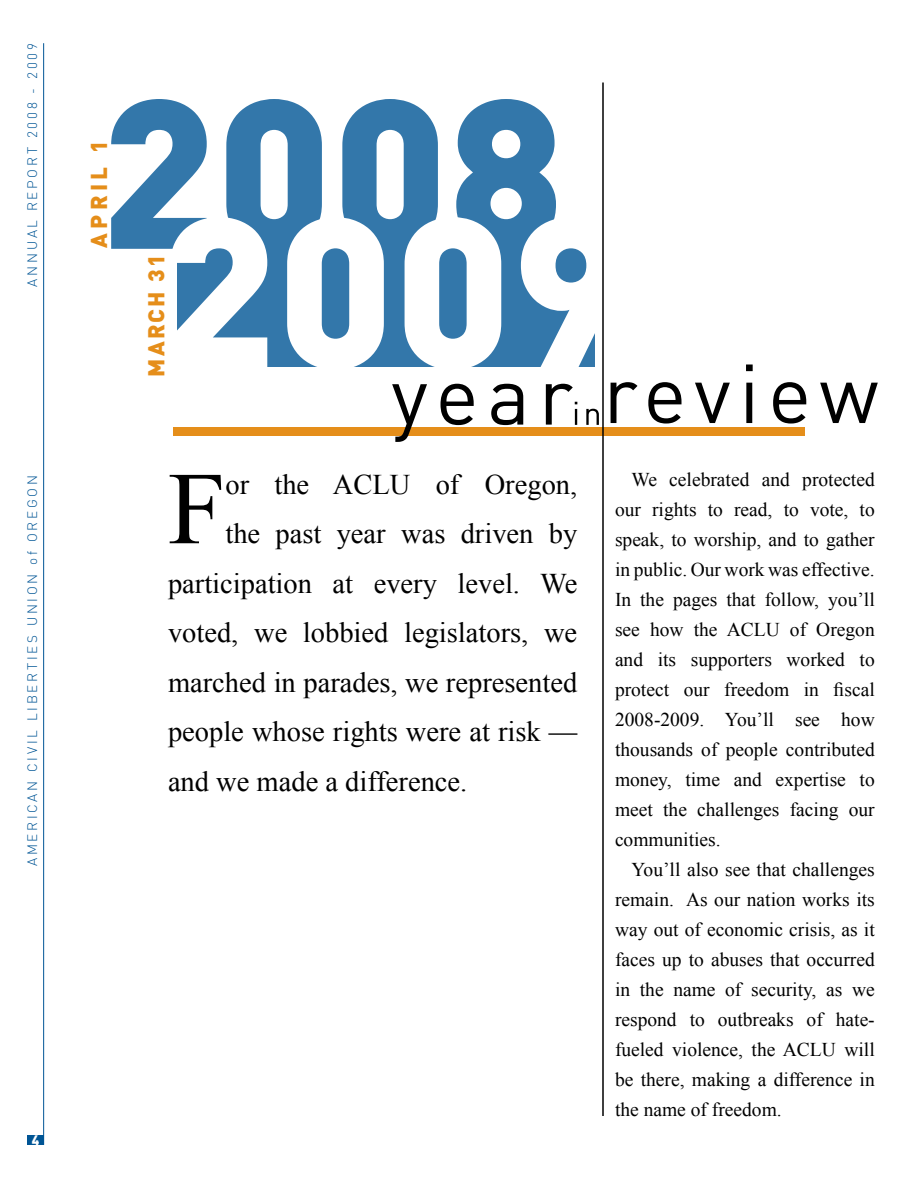
<style>
.page{position:relative;width:918px;height:1188px;background:#fff}
.page>*{position:absolute;margin:0;border:0;box-sizing:border-box;transform-origin:0 0}
.t1{font:103.2px "Times New Roman";color:#000}
.t2{font:28.5px "Times New Roman";color:#000}
.t3{font:900 22.5px "DIN";letter-spacing:.1em;color:#e58e1a}
.t4{font:19.5px/30px "Times New Roman";color:#000;text-align:justify}
.t5{font:300 13.5px "DIN";letter-spacing:.2em;color:#005595}
.t6{font:900 13.5px "DIN";color:#fff}
</style>
<div class="page">
<hr style="left:43px;top:43px;width:1px;height:1102px;background:#005595">
<div style="left:27px;top:1136px;width:17px;height:9px;background:#005595"></div>
<div style="left:173px;top:428px;width:631px;height:8px;background:#e58e1a"></div>
<svg style="left:111px;top:99px;width:445px;height:150px;fill:#37a"></svg>
<svg style="left:171px;top:217px;width:424px;height:150px"></svg>
<svg style="left:392px;top:384px;width:207px;height:58px"></svg>
<svg style="left:611px;top:364px;width:267px;height:60px"></svg>
<hr style="left:602px;top:82px;width:2px;height:1034px;background:#000">
<p class="t5" style="left:24px;top:287px;width:245px;rotate:-90deg">ANNUAL REPORT 2008 - 2009</p>
<p class="t5" style="left:24px;top:866px;width:392px;rotate:-90deg">AMERICAN CIVIL LIBERTIES UNION of OREGON</p>
<p class="t6" style="left:32px;top:1131px;width:9px">4</p>
<p class="t3" style="left:84px;top:248px;width:110px;rotate:-90deg">APRIL 1</p>
<p class="t3" style="left:141px;top:377px;width:124px;rotate:-90deg">MARCH 31</p>
<h1 class="t1" style="left:168px;top:439px;width:59px">F</h1>
<h2 class="t2" style="left:225px;top:465px;width:353px">or the ACLU of Oregon,</h2>
<h2 class="t2" style="left:225px;top:515px;width:353px">the past year was driven by</h2>
<h2 class="t2" style="left:168px;top:564px;width:411px">participation at every level. We</h2>
<h2 class="t2" style="left:168px;top:614px;width:411px">voted, we lobbied legislators, we</h2>
<h2 class="t2" style="left:168px;top:663px;width:411px">marched in parades, we represented</h2>
<h2 class="t2" style="left:168px;top:713px;width:411px">people whose rights were at risk —</h2>
<h2 class="t2" style="left:168px;top:762px;width:301px">and we made a difference.</h2>
<p class="t4" style="left:615px;top:464px;width:261px;text-indent:16px">We celebrated and protected our rights to read, to vote, to speak, to worship, and to gather in public. Our work was effective.<br>In the pages that follow, you’ll see how the ACLU of Oregon and its supporters worked to protect our freedom in fiscal 2008-2009. You’ll see how thousands of people contributed money, time and expertise to meet the challenges facing our communities.</p>
<p class="t4" style="left:615px;top:854px;width:261px;text-indent:16px">You’ll also see that challenges remain. As our nation works its way out of economic crisis, as it faces up to abuses that occurred in the name of security, as we respond to outbreaks of hate&shy;fueled violence, the ACLU will be there, making a difference in the name of freedom.</p>
</div>
